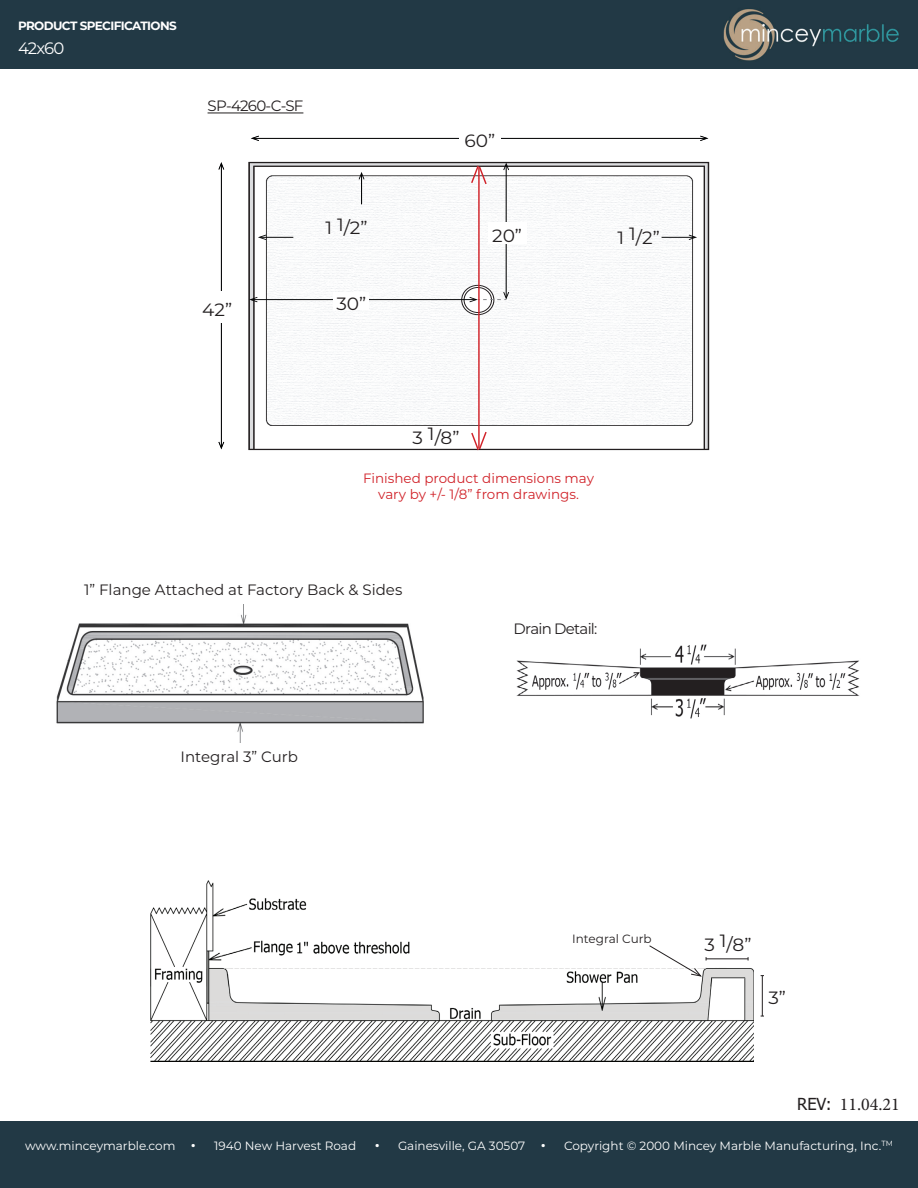
<style>
.page{position:relative;width:918px;height:1188px;background:#fff}
.page>*{position:absolute;margin:0;border:0;box-sizing:border-box;transform-origin:0 0}
.t1{font:18px "Minion Pro";color:#231f20}
.t2{font:17.85px "Montserrat";color:#231f20;scale:1.05 1}
.t3{font:16.5px "Montserrat";letter-spacing:-.055em;color:#fff}
.t4{font:15px "Montserrat";color:#231f20}
.t5{font:15px "Montserrat";letter-spacing:-.05em;color:#231f20}
.t6{font:13.5px/16.2px "Montserrat";color:#d1232a;text-align:center}
.t7{font:12px "Montserrat";color:#fff}
.t8{font:700 12px "Montserrat";letter-spacing:-.05em;color:#fff}
.t9{font:12px "Montserrat";color:#231f20}
.s1{font-family:"Tahoma";font-size:16.5px}
</style>
<div class="page">
<div style="left:0;top:0;width:918px;height:68px;background:#223945"></div>
<div style="left:0;top:1121px;width:918px;height:67px;background:#223945"></div>
<img style="left:259px;top:138px;width:441px;height:1px">
<svg style="left:251px;top:136px;width:8px;height:5px"></svg>
<svg style="left:700px;top:136px;width:8px;height:5px"></svg>
<img style="left:221px;top:170px;width:1px;height:272px">
<svg style="left:218px;top:162px;width:6px;height:8px"></svg>
<svg style="left:218px;top:442px;width:6px;height:7px"></svg>
<img style="left:248px;top:162px;width:461px;height:288px">
<img style="left:253px;top:166px;width:452px;height:284px">
<svg style="left:462px;top:285px;width:32px;height:30px"></svg>
<div style="left:461px;top:285px;width:33px;height:30px;border:1px solid #231f20;border-radius:50%"></div>
<svg style="left:464px;top:287px;width:28px;height:25px"></svg>
<div style="left:464px;top:287px;width:28px;height:26px;border:1px solid #231f20;border-radius:50%"></div>
<hr style="left:506px;top:165px;width:1px;height:132px;background:#010203">
<svg style="left:503px;top:163px;width:6px;height:7px"></svg>
<hr style="left:252px;top:299px;width:223px;height:1px;background:#010203">
<svg style="left:249px;top:297px;width:9px;height:5px"></svg>
<svg style="left:469px;top:292px;width:40px;height:10px"></svg>
<hr style="left:361px;top:174px;width:1px;height:30px;background:#010203">
<svg style="left:359px;top:172px;width:5px;height:7px"></svg>
<hr style="left:662px;top:237px;width:32px;height:1px;background:#010203">
<svg style="left:689px;top:235px;width:8px;height:5px"></svg>
<hr style="left:260px;top:237px;width:33px;height:1px;background:#010203">
<svg style="left:258px;top:235px;width:8px;height:5px"></svg>
<hr style="left:478px;top:167px;width:2px;height:281px;background:#d1232a">
<svg style="left:470px;top:164px;width:18px;height:22px"></svg>
<svg style="left:470px;top:430px;width:18px;height:21px"></svg>
<div style="left:459px;top:128px;width:42px;height:20px;background:#fff"></div>
<div style="left:201px;top:291px;width:32px;height:32px;background:#fff"></div>
<div style="left:333px;top:292px;width:36px;height:18px;background:#fff"></div>
<div style="left:488px;top:222px;width:38px;height:22px;background:#fff"></div>
<img style="left:56px;top:604px;width:368px;height:139px">
<img style="left:150px;top:880px;width:604px;height:182px">
<hr style="left:706px;top:958px;width:42px;height:1px;background:#231f20">
<hr style="left:762px;top:976px;width:1px;height:40px;background:#231f20">
<svg style="left:649px;top:945px;width:58px;height:32px"></svg>
<img style="left:516px;top:644px;width:344px;height:75px">
<hr style="left:208px;top:113px;width:95px;height:1px;background:#231f20">
<p class="t8" style="left:18px;top:18px;width:160px">PRODUCT SPECIFICATIONS</p>
<h3 class="t3" style="left:18px;top:41px;width:48px">42x60</h3>
<p class="t4" style="left:208px;top:100px;width:97px">SP-4260-C-SF</p>
<h2 class="t2" style="left:325px;top:221px;width:42px">1 1/2”</h2>
<h2 class="t2" style="left:202px;top:302px;width:30px">42”</h2>
<h2 class="t2" style="left:336px;top:296px;width:30px">30”</h2>
<h2 class="t2" style="left:464px;top:133px;width:31px">60”</h2>
<h2 class="t2" style="left:492px;top:228px;width:30px">20”</h2>
<h2 class="t2" style="left:618px;top:230px;width:42px">1 1/2”</h2>
<h2 class="t2" style="left:413px;top:430px;width:46px">3 1/8”</h2>
<p class="t6" style="left:363px;top:471px;width:233px">Finished product dimensions may vary by +/- 1/8” from drawings.</p>
<p class="t4" style="left:84px;top:583px;width:320px">1” Flange Attached at Factory Back &amp; Sides</p>
<p class="t4" style="left:181px;top:751px;width:119px">Integral 3” Curb</p>
<p class="t5" style="left:514px;top:622px;width:85px">Drain Detail:</p>
<p class="t9" style="left:572px;top:934px;width:81px">Integral Curb</p>
<h2 class="t2" style="left:705px;top:937px;width:46px">3 1/8”</h2>
<h2 class="t2" style="left:769px;top:990px;width:18px">3”</h2>
<h1 class="t1" style="left:797px;top:1094px;width:104px"><span class="s1">REV:</span> 11.04.21</h1>
<p class="t7" style="left:25px;top:1141px;width:869px">www.minceymarble.com <sup>.</sup> 1940 New Harvest Road <sup>.</sup> Gainesville, GA 30507 <sup>.</sup> Copyright © 2000 Mincey Marble Manufacturing, Inc.<sup>TM</sup></p>
</div>
